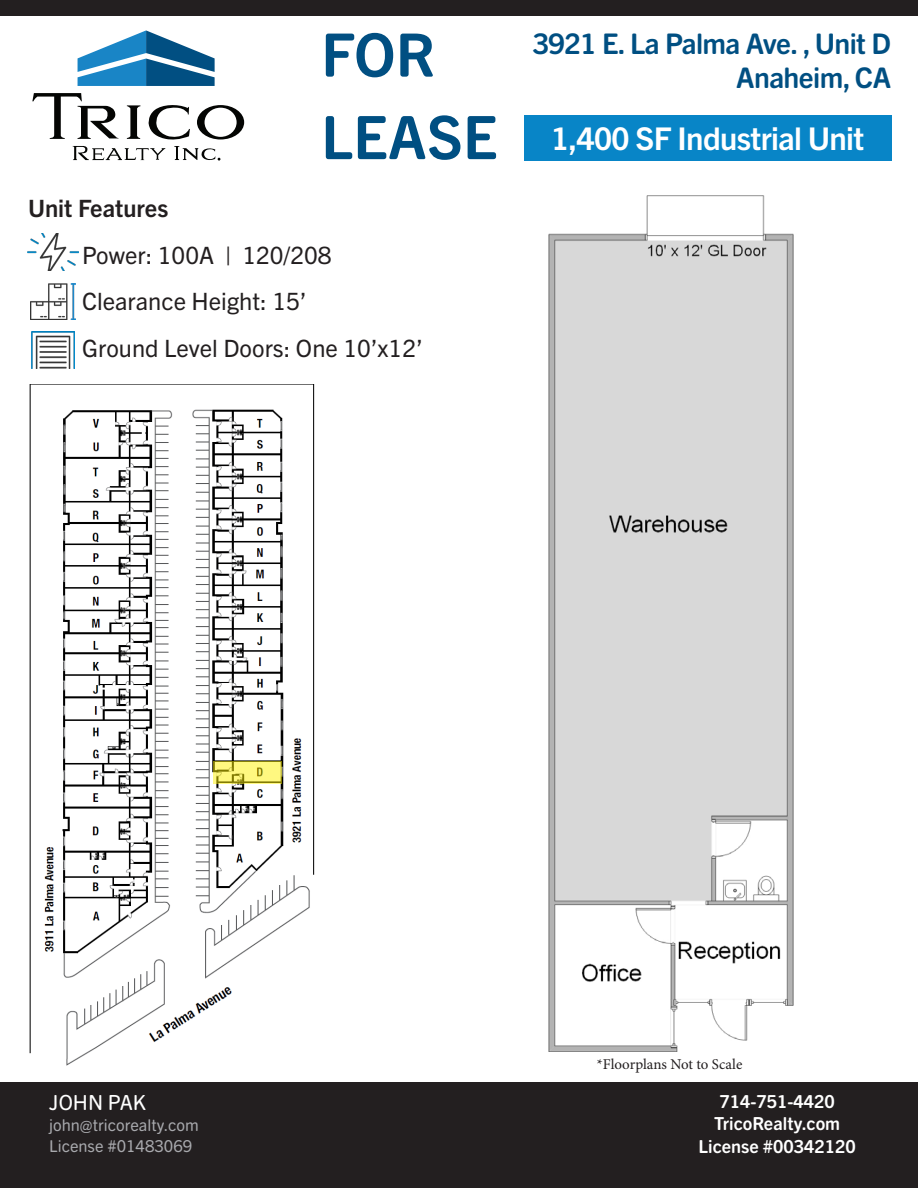
<style>
.page{position:relative;width:918px;height:1188px;background:#fff}
.page>*{position:absolute;margin:0;border:0;box-sizing:border-box;transform-origin:0 0}
.t1{font:700 60px "Trade Gothic Next SR Pro";color:#004f82}
.t2{font:700 60px "Trade Gothic Next SR Pro";color:#014f82}
.t3{font:700 31.35px "Trade Gothic Next LT Pro";letter-spacing:-.02em;color:#fff}
.t4{font:700 28.5px/34.2px "Trade Gothic Next SR Pro";letter-spacing:-.02em;color:#004f82;text-align:right}
.t5{font:23.85px "Trade Gothic Next LT Pro";color:#231f20}
.t6{font:700 23.85px "Trade Gothic Next LT Pro";color:#231f20}
.t7{font:20.85px "Trade Gothic Next SR Pro";color:#fff}
.t8{font:700 18px "Trade Gothic Next SR Pro";color:#fff}
.t9{font:16.5px "Trade Gothic Next SR Pro";color:#a8a9ad}
.t10{font:15px "Minion Pro";color:#231f20}
</style>
<div class="page">
<img style="left:29px;top:384px;width:286px;height:682px">
<div style="left:0;top:1082px;width:918px;height:106px;background:#231f20"></div>
<div style="left:0;top:0;width:918px;height:15px;background:#231f20"></div>
<img style="left:548px;top:196px;width:246px;height:856px">
<div style="left:524px;top:115px;width:367px;height:45px;background:#0885c7"></div>
<img style="left:27px;top:234px;width:52px;height:36px">
<img style="left:30px;top:283px;width:45px;height:37px">
<img style="left:31px;top:332px;width:44px;height:36px">
<svg style="left:214px;top:761px;width:68px;height:23px;background:#e2db63"></svg>
<svg style="left:32px;top:93px;width:87px;height:46px"></svg>
<svg style="left:127px;top:105px;width:13px;height:34px"></svg>
<svg style="left:148px;top:105px;width:42px;height:35px"></svg>
<svg style="left:197px;top:105px;width:47px;height:34px"></svg>
<svg style="left:78px;top:30px;width:137px;height:56px"></svg>
<svg style="left:73px;top:146px;width:92px;height:14px"></svg>
<svg style="left:174px;top:146px;width:46px;height:15px"></svg>
<p class="t2" style="left:321px;top:13px;width:116px">FOR</p>
<p class="t1" style="left:321px;top:96px;width:178px">LEASE</p>
<p class="t6" style="left:28px;top:192px;width:142px">Unit Features</p>
<p class="t5" style="left:82px;top:238px;width:251px">Power: 100A | 120/208</p>
<p class="t5" style="left:82px;top:285px;width:226px">Clearance Height: 15’</p>
<p class="t5" style="left:82px;top:331px;width:342px">Ground Level Doors: One 10’x12’</p>
<p class="t4" style="left:533px;top:24px;width:360px">3921 E. La Palma Ave. , Unit D<br>Anaheim, CA</p>
<p class="t3" style="left:551px;top:117px;width:315px">1,400 SF Industrial Unit</p>
<p class="t7" style="left:49px;top:1088px;width:98px">JOHN PAK</p>
<p class="t9" style="left:49px;top:1114px;width:151px">john@tricorealty.com</p>
<p class="t9" style="left:49px;top:1135px;width:144px">License #01483069</p>
<p class="t10" style="left:597px;top:1054px;width:147px">*Floorplans Not to Scale</p>
<p class="t8" style="left:720px;top:1089px;width:117px">714-751-4420</p>
<p class="t8" style="left:714px;top:1111px;width:127px">TricoRealty.com</p>
<p class="t8" style="left:699px;top:1134px;width:159px">License #00342120</p>
</div>
